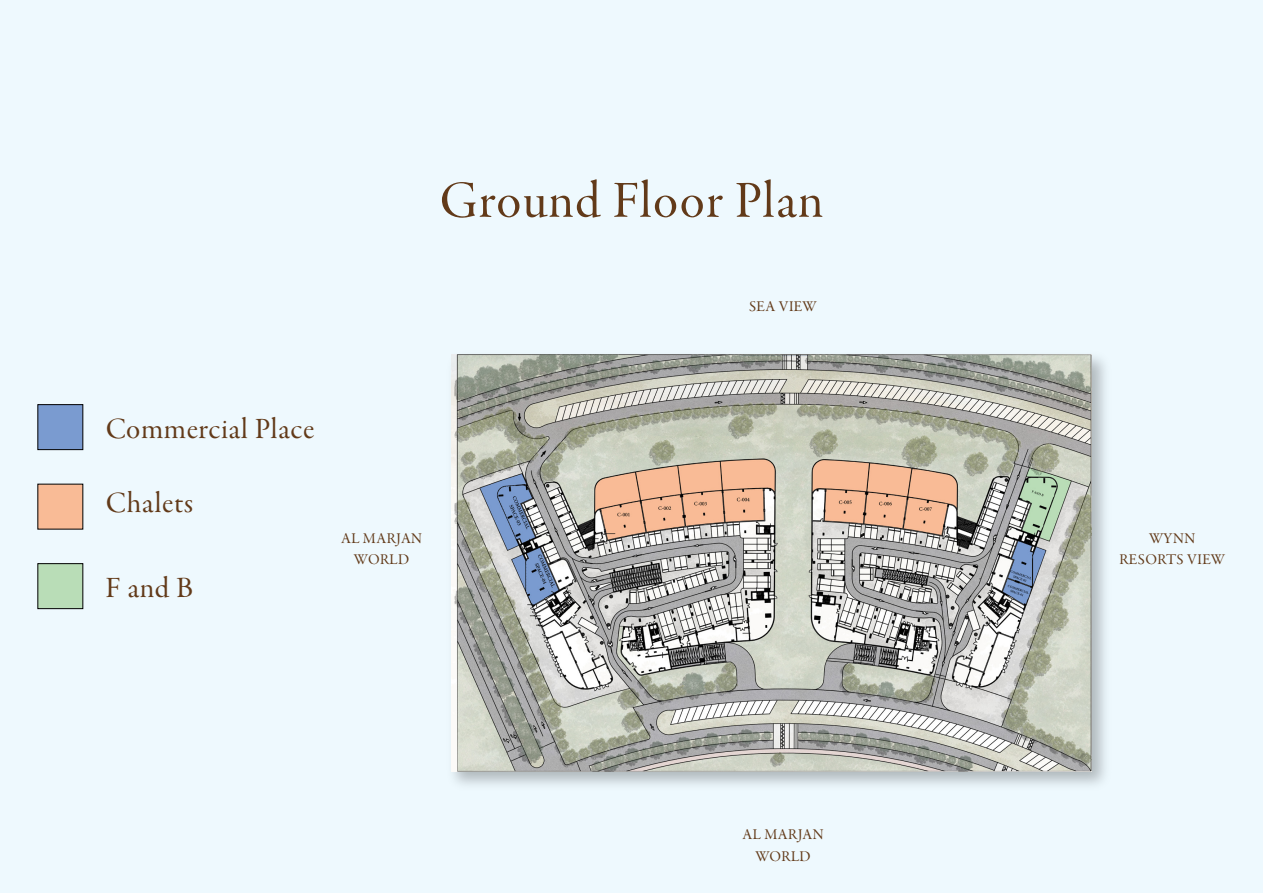
<style>
.page{position:relative;width:1263px;height:893px;background:#eef9fe}
.page>*{position:absolute;margin:0;border:0;box-sizing:border-box;transform-origin:0 0}
.t1{font:52.35px "Garamond Premr Pro Subh";letter-spacing:.025em;color:#623a19}
.t2{font:29.7px "Garamond Premr Pro Subh";letter-spacing:.025em;color:#623a19}
.t3{font:15px/21.5px "Garamond Premr Pro Subh";letter-spacing:.035em;color:#623a19;text-align:center}
</style>
<div class="page">
<img style="left:451px;top:354px;width:654px;height:431px">
<img style="left:451px;top:355px;width:640px;height:417px">
<div style="left:38px;top:404px;width:45px;height:46px;background:#7a9bd0;border:1px solid #000"></div>
<div style="left:38px;top:484px;width:45px;height:45px;background:#f9bb96"></div>
<div style="left:38px;top:563px;width:45px;height:46px;background:#b9ddb7;border:1px solid #000"></div>
<h1 class="t1" style="left:439px;top:170px;width:385px">Ground Floor Plan</h1>
<p class="t3" style="left:749px;top:297px;width:69px">SEA VIEW</p>
<h2 class="t2" style="left:106px;top:412px;width:210px">Commercial Place</h2>
<h2 class="t2" style="left:106px;top:485px;width:89px">Chalets</h2>
<h2 class="t2" style="left:106px;top:571px;width:89px">F and B</h2>
<p class="t3" style="left:341px;top:528px;width:83px">AL MARJAN<br>WORLD</p>
<p class="t3" style="left:742px;top:824px;width:83px">AL MARJAN<br>WORLD</p>
<p class="t3" style="left:1119px;top:528px;width:107px">WYNN<br>RESORTS VIEW</p>
</div>
